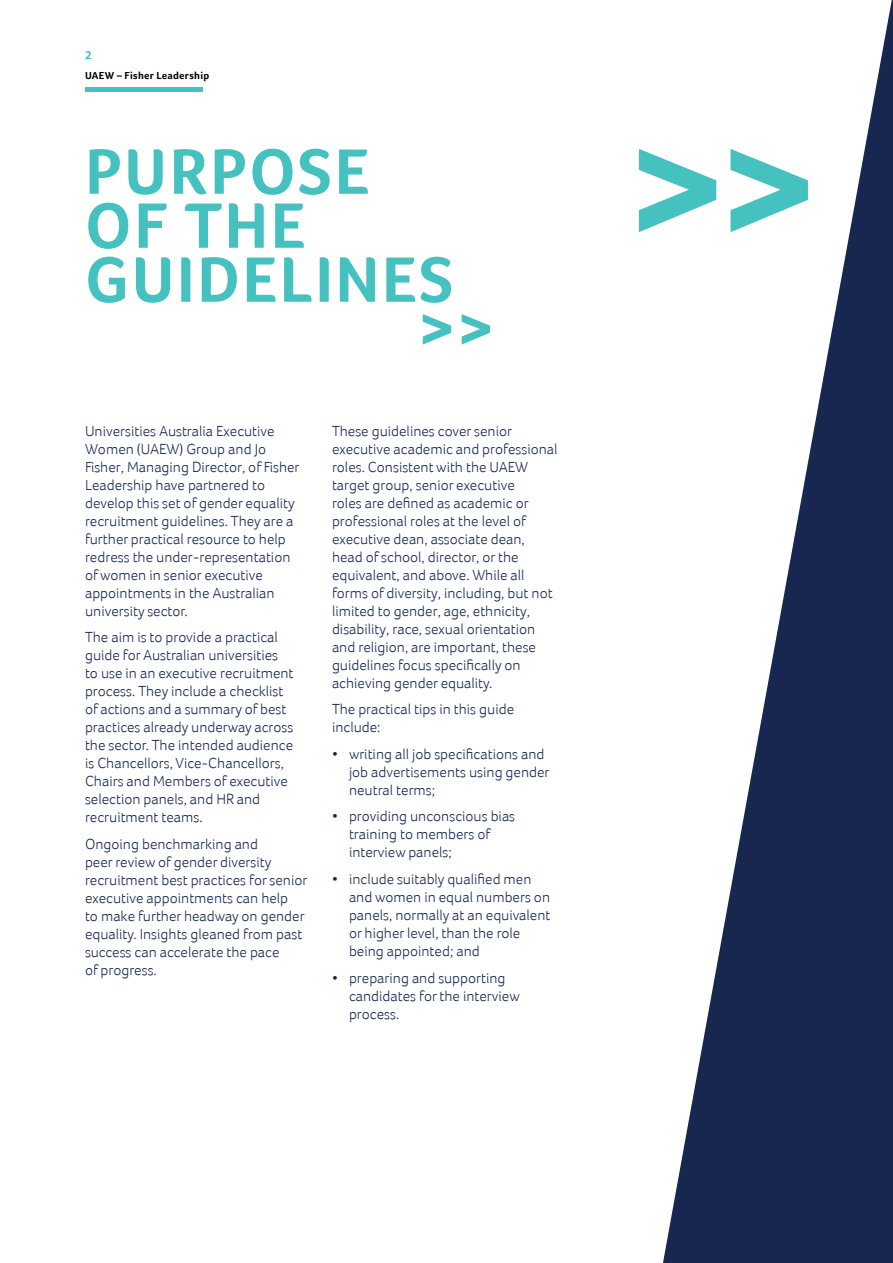
<style>
.page{position:relative;width:893px;height:1263px;background:#fff}
.page>*{position:absolute;margin:0;border:0;box-sizing:border-box;transform-origin:0 0}
.t1{font:700 66px/54px "Foco";letter-spacing:.04em;color:#45c1c0}
.t2{font:300 15px/18px "Foco";color:#172750}
.t3{font:700 12px "Foco";color:#45c1c0}
.t4{font:700 10.5px "Foco";letter-spacing:.03em;color:#000}
</style>
<div class="page">
<svg style="left:663px;top:0;width:230px;height:1263px"></svg>
<svg style="left:639px;top:149px;width:169px;height:83px"></svg>
<hr style="left:85px;top:87px;width:118px;height:4px;background:#45c1c0">
<svg style="left:423px;top:314px;width:67px;height:31px"></svg>
<p class="t3" style="left:85px;top:48px;width:8px">2</p>
<p class="t4" style="left:85px;top:69px;width:126px">UAEW – FISHER LEADERSHIP</p>
<h1 class="t1" style="left:85px;top:144px;width:364px">PURPOSE<br>OF THE<br>GUIDELINES</h1>
<p class="t2" style="left:85px;top:422px;width:216px">Universities Australia Executive<br>Women (UAEW) Group and Jo<br>Fisher, Managing Director, of Fisher<br>Leadership have partnered to develop this set of gender equality recruitment guidelines. They are a further practical resource to help redress the under-representation of women in senior executive appointments in the Australian university sector.</p>
<p class="t2" style="left:85px;top:628px;width:210px">The aim is to provide a practical guide for Australian universities to use in an executive recruitment process. They include a checklist of actions and a summary of best practices already underway across the sector. The intended audience is Chancellors, Vice-Chancellors,<br>Chairs and Members of executive selection panels, and HR and recruitment teams.</p>
<p class="t2" style="left:85px;top:835px;width:224px">Ongoing benchmarking and<br>peer review of gender diversity recruitment best practices for senior executive appointments can help<br>to make further headway on gender equality. Insights gleaned from past success can accelerate the pace<br>of progress.</p>
<p class="t2" style="left:332px;top:422px;width:227px">These guidelines cover senior executive academic and professional roles. Consistent with the UAEW target group, senior executive<br>roles are defined as academic or professional roles at the level of executive dean, associate dean, head of school, director, or the equivalent, and above. While all forms of diversity, including, but not limited to gender, age, ethnicity, disability, race, sexual orientation and religion, are important, these guidelines focus specifically on achieving gender equality.</p>
<p class="t2" style="left:332px;top:700px;width:184px">The practical tips in this guide include:</p>
<p class="t2" style="left:349px;top:745px;width:202px;text-indent:-17px">• writing all job specifications and job advertisements using gender neutral terms;</p>
<p class="t2" style="left:349px;top:807px;width:168px;text-indent:-17px">• providing unconscious bias training to members of interview panels;</p>
<p class="t2" style="left:349px;top:870px;width:203px;text-indent:-17px">• include suitably qualified men and women in equal numbers on panels, normally at an equivalent or higher level, than the role being appointed; and</p>
<p class="t2" style="left:349px;top:968px;width:172px;text-indent:-17px">• preparing and supporting candidates for the interview process.</p>
</div>
